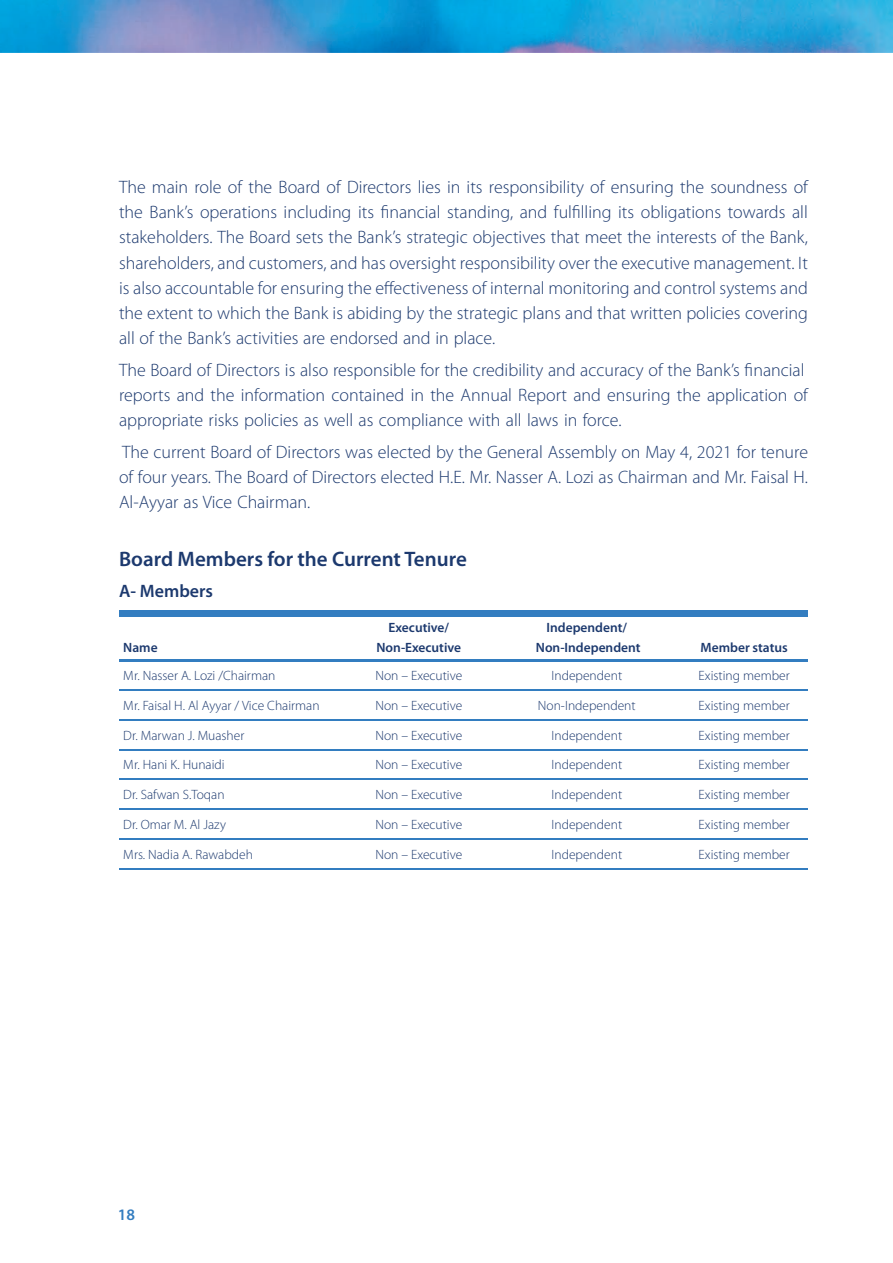
<style>
.page{position:relative;width:893px;height:1263px;background:#fff}
.page>*{position:absolute;margin:0;border:0;box-sizing:border-box;transform-origin:0 0}
.t1{font:600 22.5px "Myriad Arabic";color:#337dc0}
.t2{font:600 21px "Myriad Pro";color:#1c396e}
.t3{font:300 18px/25.2px "Myriad Pro";color:#1c396e;text-align:justify}
.t4{font:600 18px "Myriad Pro";color:#1c396e}
.t5{font:300 13.5px "Myriad Pro";color:#1c396e}
.t6{font:600 13.5px/19.5px "Myriad Pro";color:#1c396e;text-align:center}
</style>
<div class="page">
<img style="left:0;top:0;width:893px;height:53px">
<hr style="left:119px;top:689px;width:225px;height:2px;background:#337dc0">
<hr style="left:344px;top:689px;width:149px;height:2px;background:#337dc0">
<hr style="left:493px;top:689px;width:187px;height:2px;background:#337dc0">
<hr style="left:680px;top:689px;width:128px;height:2px;background:#337dc0">
<hr style="left:119px;top:719px;width:225px;height:1px;background:#337dc0">
<hr style="left:344px;top:719px;width:149px;height:1px;background:#337dc0">
<hr style="left:493px;top:719px;width:187px;height:1px;background:#337dc0">
<hr style="left:680px;top:719px;width:128px;height:1px;background:#337dc0">
<hr style="left:119px;top:749px;width:225px;height:1px;background:#337dc0">
<hr style="left:344px;top:749px;width:149px;height:1px;background:#337dc0">
<hr style="left:493px;top:749px;width:187px;height:1px;background:#337dc0">
<hr style="left:680px;top:749px;width:128px;height:1px;background:#337dc0">
<hr style="left:119px;top:778px;width:225px;height:2px;background:#337dc0">
<hr style="left:344px;top:778px;width:149px;height:2px;background:#337dc0">
<hr style="left:493px;top:778px;width:187px;height:2px;background:#337dc0">
<hr style="left:680px;top:778px;width:128px;height:2px;background:#337dc0">
<hr style="left:119px;top:808px;width:225px;height:2px;background:#337dc0">
<hr style="left:344px;top:808px;width:149px;height:2px;background:#337dc0">
<hr style="left:493px;top:808px;width:187px;height:2px;background:#337dc0">
<hr style="left:680px;top:808px;width:128px;height:2px;background:#337dc0">
<hr style="left:119px;top:838px;width:225px;height:1px;background:#337dc0">
<hr style="left:344px;top:838px;width:149px;height:1px;background:#337dc0">
<hr style="left:493px;top:838px;width:187px;height:1px;background:#337dc0">
<hr style="left:680px;top:838px;width:128px;height:1px;background:#337dc0">
<div style="left:119px;top:610px;width:225px;height:6px;background:#337dc0"></div>
<div style="left:344px;top:610px;width:149px;height:6px;background:#337dc0"></div>
<div style="left:493px;top:610px;width:187px;height:6px;background:#337dc0"></div>
<div style="left:680px;top:610px;width:128px;height:6px;background:#337dc0"></div>
<hr style="left:119px;top:659px;width:225px;height:2px;background:#337dc0">
<hr style="left:344px;top:659px;width:149px;height:2px;background:#337dc0">
<hr style="left:493px;top:659px;width:187px;height:2px;background:#337dc0">
<hr style="left:680px;top:659px;width:128px;height:2px;background:#337dc0">
<hr style="left:119px;top:868px;width:225px;height:1px;background:#337dc0">
<hr style="left:344px;top:868px;width:149px;height:1px;background:#337dc0">
<hr style="left:493px;top:868px;width:187px;height:1px;background:#337dc0">
<hr style="left:680px;top:868px;width:128px;height:1px;background:#337dc0">
<p class="t3" style="left:119px;top:175px;width:690px">The main role of the Board of Directors lies in its responsibility of ensuring the soundness of the Bank’s operations including its financial standing, and fulfilling its obligations towards all stakeholders. The Board sets the Bank’s strategic objectives that meet the interests of the Bank, shareholders, and customers, and has oversight responsibility over the executive management. It is also accountable for ensuring the effectiveness of internal monitoring and control systems and the extent to which the Bank is abiding by the strategic plans and that written policies covering all of the Bank’s activities are endorsed and in place.</p>
<p class="t3" style="left:119px;top:357px;width:690px;text-align:left">The Board of Directors is also responsible for the credibility and accuracy of the Bank’s financial reports and the information contained in the Annual Report and ensuring the application of appropriate risks policies as well as compliance with all laws in force.</p>
<p class="t3" style="left:119px;top:439px;width:690px">The current Board of Directors was elected by the General Assembly on May 4, 2021 for tenure of four years. The Board of Directors elected H.E. Mr. Nasser A. Lozi as Chairman and Mr. Faisal H.<br>Al-Ayyar as Vice Chairman.</p>
<p class="t2" style="left:119px;top:545px;width:349px">Board Members for the Current Tenure</p>
<p class="t4" style="left:119px;top:579px;width:95px">A- Members</p>
<p class="t6" style="left:123px;top:637px;width:36px">Name</p>
<p class="t6" style="left:376px;top:617px;width:86px">Executive/<br>Non-Executive</p>
<p class="t6" style="left:536px;top:617px;width:106px">Independent/<br>Non-Independent</p>
<p class="t6" style="left:700px;top:637px;width:89px">Member status</p>
<p class="t5" style="left:123px;top:668px;width:154px">Mr. Nasser A. Lozi /Chairman</p>
<p class="t5" style="left:375px;top:668px;width:88px">Non – Executive</p>
<p class="t5" style="left:551px;top:668px;width:72px">Independent</p>
<p class="t5" style="left:699px;top:668px;width:93px">Existing member</p>
<p class="t5" style="left:123px;top:698px;width:198px">Mr. Faisal H. Al Ayyar / Vice Chairman</p>
<p class="t5" style="left:375px;top:698px;width:88px">Non – Executive</p>
<p class="t5" style="left:538px;top:698px;width:99px">Non-Independent</p>
<p class="t5" style="left:699px;top:698px;width:93px">Existing member</p>
<p class="t5" style="left:123px;top:728px;width:123px">Dr. Marwan J. Muasher</p>
<p class="t5" style="left:375px;top:728px;width:88px">Non – Executive</p>
<p class="t5" style="left:551px;top:728px;width:72px">Independent</p>
<p class="t5" style="left:699px;top:728px;width:93px">Existing member</p>
<p class="t5" style="left:123px;top:757px;width:103px">Mr. Hani K. Hunaidi</p>
<p class="t5" style="left:375px;top:757px;width:88px">Non – Executive</p>
<p class="t5" style="left:551px;top:757px;width:72px">Independent</p>
<p class="t5" style="left:699px;top:757px;width:93px">Existing member</p>
<p class="t5" style="left:123px;top:787px;width:103px">Dr. Safwan S.Toqan</p>
<p class="t5" style="left:375px;top:787px;width:88px">Non – Executive</p>
<p class="t5" style="left:551px;top:787px;width:72px">Independent</p>
<p class="t5" style="left:699px;top:787px;width:93px">Existing member</p>
<p class="t5" style="left:123px;top:817px;width:104px">Dr. Omar M. Al Jazy</p>
<p class="t5" style="left:375px;top:817px;width:88px">Non – Executive</p>
<p class="t5" style="left:551px;top:817px;width:72px">Independent</p>
<p class="t5" style="left:699px;top:817px;width:93px">Existing member</p>
<p class="t5" style="left:123px;top:847px;width:131px">Mrs. Nadia A. Rawabdeh</p>
<p class="t5" style="left:375px;top:847px;width:88px">Non – Executive</p>
<p class="t5" style="left:551px;top:847px;width:72px">Independent</p>
<p class="t5" style="left:699px;top:847px;width:93px">Existing member</p>
<p class="t1" style="left:118px;top:1199px;width:19px">18</p>
</div>
